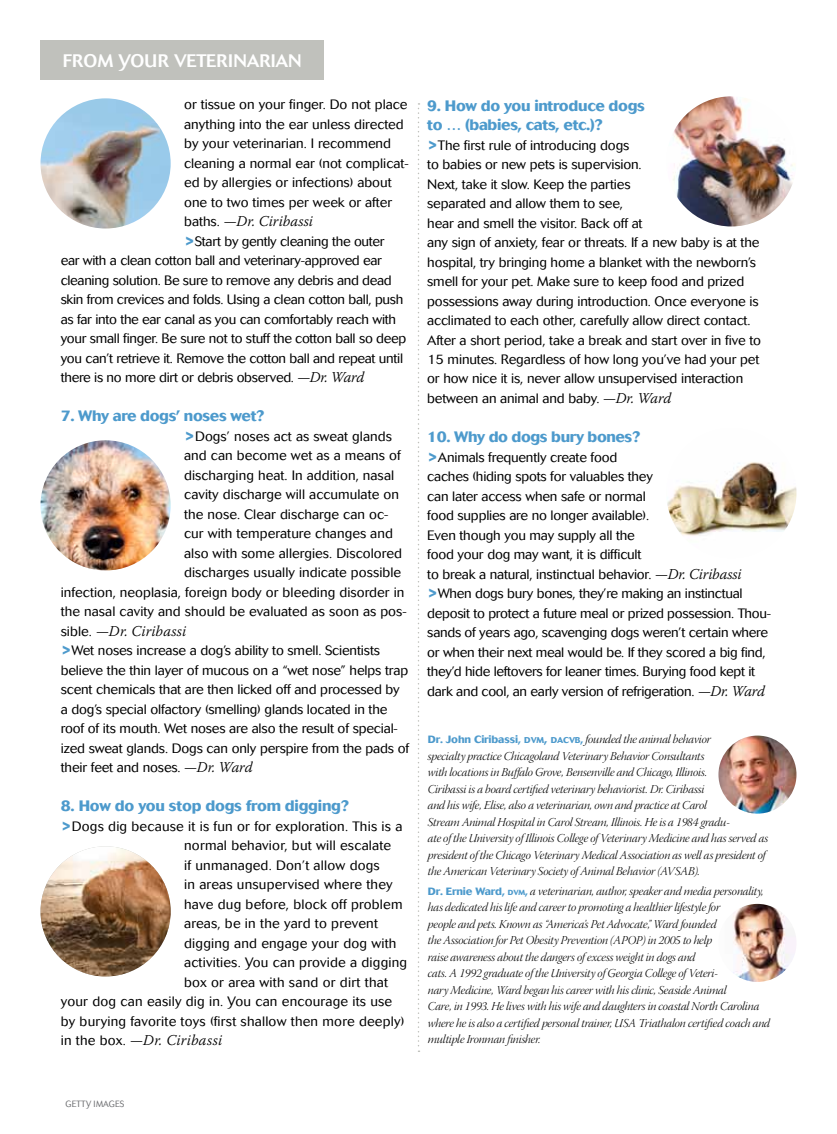
<style>
.page{position:relative;width:837px;height:1134px;background:#fff}
.page>*{position:absolute;margin:0;border:0;box-sizing:border-box;transform-origin:0 0}
.t1{font:500 18px "Cosmos";letter-spacing:.01em;color:#fff}
.t2{font:700 15px/19.5px "Cosmos";letter-spacing:-.02em;color:#4d9acc}
.t3{font:italic 300 15px "Warnock Pro";letter-spacing:.01em;color:#000}
.t4{font:300 13.5px/19.5px "Cosmos";letter-spacing:-.01em;color:#000}
.t5{font:300 13.5px "Cosmos";letter-spacing:.015em;color:#000}
.t6{font:12px/16.5px "Warnock Pro Light It Disp";letter-spacing:-.01em;color:#000}
.t7{font:300 9px "Cosmos";color:#6d6e71;scale:.92 1}
.s1{font-family:"Cosmos";font-style:normal;font-size:13.5px}
.s2{font-weight:700;font-size:15px;color:#4d9acc}
.s3{font-family:"Warnock Pro";font-style:italic;font-size:15px}
.s4{font-family:"Cosmos";font-weight:700;font-size:10.5px;color:#4d9acc}
.s5{font-family:"Cosmos";font-weight:700;font-size:8.4px;color:#4d9acc}
.s6{font-family:"Cosmos";font-weight:700;color:#4d9acc}
.s7{font-family:"Cosmos";font-weight:700;font-size:7.35px;color:#4d9acc}
</style>
<div class="page">
<div style="left:40px;top:40px;width:284px;height:40px;background:#c0c1bc"></div>
<svg style="left:418px;top:103px;width:1px;height:949px"></svg>
<img style="left:718px;top:736px;width:78px;height:78px;border-radius:39px">
<img style="left:40px;top:98px;width:131px;height:131px;border-radius:65px">
<img style="left:40px;top:440px;width:131px;height:130px;border-radius:65px">
<img style="left:40px;top:846px;width:131px;height:131px;border-radius:65px">
<img style="left:666px;top:96px;width:130px;height:130px;border-radius:65px">
<img style="left:666px;top:428px;width:130px;height:130px;border-radius:65px">
<img style="left:718px;top:904px;width:78px;height:78px;border-radius:39px">
<h1 class="t1" style="left:63px;top:50px;width:240px">FROM YOUR VETERINARIAN</h1>
<p class="t4" style="left:184px;top:95px;width:226px">or tissue on your finger. Do not place anything into the ear unless directed by your veterinarian. I recommend cleaning a normal ear (not complicat&shy;ed by allergies or infections) about one to two times per week or after</p>
<p class="t3" style="left:184px;top:212px;width:130px"><span class="s1">baths.</span> —Dr. Ciribassi</p>
<p class="t4" style="left:61px;top:232px;width:347px;text-indent:123px"><span class="s2">&gt;</span>Start by gently cleaning the outer ear with a clean cotton ball and veterinary-approved ear cleaning solution. Be sure to remove any debris and dead skin from crevices and folds. Using a clean cotton ball, push as far into the ear canal as you can comfortably reach with your small finger. Be sure not to stuff the cotton ball so deep you can’t retrieve it. Remove the cotton ball and repeat until there is no more dirt or debris observed. <span class="s3">—Dr. Ward</span></p>
<p class="t2" style="left:61px;top:406px;width:205px">7. Why are dogs’ noses wet?</p>
<p class="t4" style="left:184px;top:427px;width:209px"><span class="s2">&gt;</span>Dogs’ noses act as sweat glands</p>
<p class="t4" style="left:184px;top:446px;width:218px">and can become wet as a means of</p>
<p class="t4" style="left:184px;top:465px;width:212px">discharging heat. In addition, nasal</p>
<p class="t4" style="left:184px;top:485px;width:216px">cavity discharge will accumulate on</p>
<p class="t4" style="left:184px;top:504px;width:206px">the nose. Clear discharge can oc-</p>
<p class="t4" style="left:184px;top:524px;width:210px">cur with temperature changes and</p>
<p class="t4" style="left:184px;top:543px;width:219px">also with some allergies. Discolored</p>
<p class="t4" style="left:184px;top:563px;width:219px">discharges usually indicate possible</p>
<p class="t4" style="left:61px;top:582px;width:345px">infection, neoplasia, foreign body or bleeding disorder in</p>
<p class="t4" style="left:61px;top:602px;width:347px">the nasal cavity and should be evaluated as soon as pos-</p>
<p class="t3" style="left:61px;top:622px;width:127px"><span class="s1">sible.</span> —Dr. Ciribassi</p>
<p class="t4" style="left:61px;top:641px;width:350px"><span class="s2">&gt;</span>Wet noses increase a dog’s ability to smell. Scientists believe the thin layer of mucous on a “wet nose” helps trap scent chemicals that are then licked off and processed by a dog’s special olfactory (smelling) glands located in the roof of its mouth. Wet noses are also the result of special&shy;ized sweat glands. Dogs can only perspire from the pads of their feet and noses. <span class="s3">—Dr. Ward</span></p>
<p class="t2" style="left:61px;top:796px;width:290px">8. How do you stop dogs from digging?</p>
<p class="t5" style="left:61px;top:819px;width:343px"><span class="s2">&gt;</span>Dogs dig because it is fun or for exploration. This is a</p>
<p class="t5" style="left:184px;top:838px;width:209px">normal behavior, but will escalate</p>
<p class="t5" style="left:184px;top:858px;width:197px">if unmanaged. Don’t allow dogs</p>
<p class="t5" style="left:184px;top:877px;width:210px">in areas unsupervised where they</p>
<p class="t5" style="left:184px;top:897px;width:220px">have dug before, block off problem</p>
<p class="t5" style="left:184px;top:916px;width:195px">areas, be in the yard to prevent</p>
<p class="t5" style="left:184px;top:936px;width:214px">digging and engage your dog with</p>
<p class="t5" style="left:184px;top:955px;width:224px">activities. You can provide a digging</p>
<p class="t5" style="left:184px;top:975px;width:205px">box or area with sand or dirt that</p>
<p class="t5" style="left:61px;top:994px;width:333px">your dog can easily dig in. You can encourage its use</p>
<p class="t5" style="left:61px;top:1013px;width:345px">by burying favorite toys (first shallow then more deeply)</p>
<p class="t3" style="left:61px;top:1031px;width:163px"><span class="s1">in the box.</span> —Dr. Ciribassi</p>
<p class="t2" style="left:427px;top:96px;width:219px">9. How do you introduce dogs to … (babies, cats, etc.)?</p>
<p class="t4" style="left:427px;top:135px;width:335px"><span class="s2">&gt;</span>The first rule of introducing dogs<br>to babies or new pets is supervision.<br>Next, take it slow. Keep the parties<br>separated and allow them to see,<br>hear and smell the visitor. Back off at<br>any sign of anxiety, fear or threats. If a new baby is at the hospital, try bringing home a blanket with the newborn’s smell for your pet. Make sure to keep food and prized possessions away during introduction. Once everyone is acclimated to each other, carefully allow direct contact.<br>After a short period, take a break and start over in five to 15 minutes. Regardless of how long you’ve had your pet or how nice it is, never allow unsupervised interaction between an animal and baby. <span class="s3">—Dr. Ward</span></p>
<p class="t2" style="left:427px;top:427px;width:215px">10. Why do dogs bury bones?</p>
<p class="t4" style="left:427px;top:447px;width:345px"><span class="s2">&gt;</span>Animals frequently create food<br>caches (hiding spots for valuables they<br>can later access when safe or normal<br>food supplies are no longer available).<br>Even though you may supply all the<br>food your dog may want, it is difficult<br>to break a natural, instinctual behavior. <span class="s3">—Dr. Ciribassi </span><span class="s2">&gt;</span>When dogs bury bones, they’re making an instinctual deposit to protect a future meal or prized possession. Thou&shy;sands of years ago, scavenging dogs weren’t certain where or when their next meal would be. If they scored a big find, they’d hide leftovers for leaner times. Burying food kept it dark and cool, an early version of refrigeration. <span class="s3">—Dr. Ward</span></p>
<p class="t6" style="left:428px;top:732px;width:342px"><span class="s4">Dr. John Ciribassi,</span> <span class="s5">DVM</span><span class="s6">,</span> <span class="s5">DACVB</span><span class="s4">,</span> founded the animal behavior<br>specialty practice Chicagoland Veterinary Behavior Consultants<br>with locations in Buffalo Grove, Bensenville and Chicago, Illinois.<br>Ciribassi is a board certified veterinary behaviorist. Dr. Ciribassi<br>and his wife, Elise, also a veterinarian, own and practice at Carol<br>Stream Animal Hospital in Carol Stream, Illinois. He is a 1984 gradu-<br>ate of the University of Illinois College of Veterinary Medicine and has served as president of the Chicago Veterinary Medical Association as well as president of the American Veterinary Society of Animal Behavior (AVSAB).</p>
<p class="t6" style="left:428px;top:884px;width:344px"><span class="s4">Dr. Ernie Ward,</span> <span class="s7">DVM</span><span class="s4">,</span> a veterinarian, author, speaker and media personality, has dedicated his life and career to promoting a healthier lifestyle for<br>people and pets. Known as “America’s Pet Advocate,” Ward founded<br>the Association for Pet Obesity Prevention (APOP) in 2005 to help<br>raise awareness about the dangers of excess weight in dogs and<br>cats. A 1992 graduate of the University of Georgia College of Veteri-<br>nary Medicine, Ward began his career with his clinic, Seaside Animal<br>Care, in 1993. He lives with his wife and daughters in coastal North Carolina where he is also a certified personal trainer, USA Triathalon certified coach and multiple Ironman finisher.</p>
<p class="t7" style="left:66px;top:1099px;width:13px">Getty</p>
<p class="t7" style="left:94px;top:1099px;width:7px">images</p>
</div>
